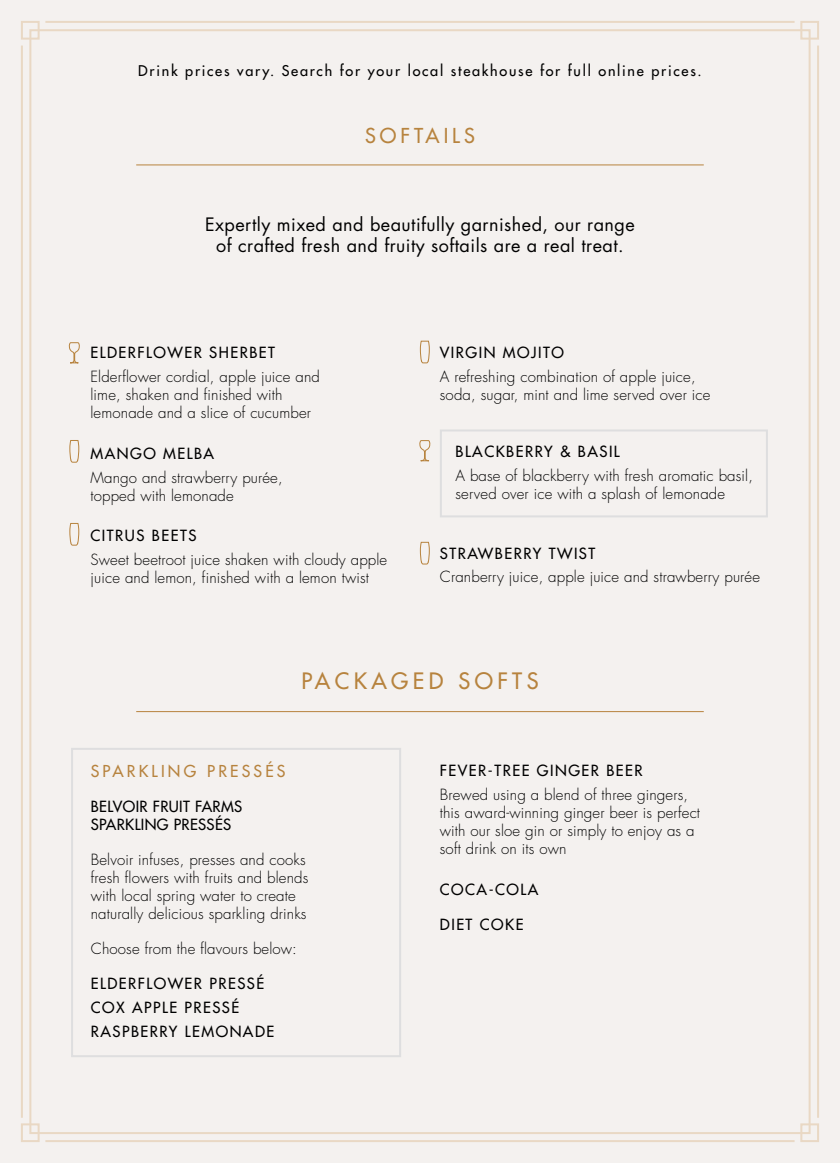
<style>
.page{position:relative;width:840px;height:1163px;background:#fff}
.page>*{position:absolute;margin:0;border:0;box-sizing:border-box;transform-origin:0 0}
.t1{font:500 22px "Futura Std";letter-spacing:.2em;color:#b7833e}
.t2{font:500 20px "Futura Std";letter-spacing:.2em;color:#b7833e}
.t3{font:18px/21.6px "Futura Std";letter-spacing:.025em;color:#000;text-align:center}
.t4{font:500 16px "Futura Std";letter-spacing:.2em;color:#b7833e}
.t5{font:300 15px/18px "Futura Std";letter-spacing:.01em;color:#000}
.t6{font:500 15px/23.6px "Futura Std";letter-spacing:.1em;color:#000}
.t7{font:500 15px/18px "Futura Std";letter-spacing:.025em;color:#000}
.t8{font:500 14.4px "Futura Std";letter-spacing:.12em;color:#000}
</style>
<div class="page">
<div style="left:0;top:0;width:839px;height:1162px;background:#f4f1ef"></div>
<hr style="left:136px;top:164px;width:567px;height:1px;background:#b7833e">
<div style="left:71px;top:747px;width:330px;height:309px;border:2px solid #dededf"></div>
<hr style="left:136px;top:711px;width:567px;height:1px;background:#b7833e">
<svg style="left:68px;top:342px;width:12px;height:22px"></svg>
<svg style="left:69px;top:440px;width:11px;height:23px"></svg>
<svg style="left:69px;top:523px;width:11px;height:23px"></svg>
<svg style="left:419px;top:541px;width:11px;height:24px"></svg>
<svg style="left:419px;top:340px;width:11px;height:24px"></svg>
<div style="left:21px;top:21px;width:19px;height:19px;border:2px solid #e9d8c4"></div>
<div style="left:21px;top:1123px;width:19px;height:18px;border:2px solid #e9d8c4"></div>
<div style="left:799px;top:21px;width:19px;height:19px;border:2px solid #e9d8c4"></div>
<div style="left:799px;top:1123px;width:19px;height:18px;border:2px solid #e9d8c4"></div>
<hr style="left:45px;top:21px;width:749px;height:2px;background:#e9d8c4">
<hr style="left:45px;top:1139px;width:749px;height:2px;background:#e9d8c4">
<hr style="left:816px;top:46px;width:2px;height:1071px;background:#e9d8c4">
<hr style="left:21px;top:46px;width:2px;height:1071px;background:#e9d8c4">
<svg style="left:419px;top:440px;width:11px;height:21px"></svg>
<div style="left:439px;top:429px;width:328px;height:88px;border:2px solid #dededf"></div>
<p class="t8" style="left:138px;top:62px;width:564px">Drink prices vary. Search for your local steakhouse for full online prices.</p>
<h2 class="t2" style="left:365px;top:123px;width:111px">SOFTAILS</h2>
<p class="t3" style="left:205px;top:213px;width:431px">Expertly mixed and beautifully garnished, our range of crafted fresh and fruity softails are a real treat.</p>
<p class="t6" style="left:439px;top:341px;width:125px">VIRGIN MOJITO</p>
<p class="t5" style="left:439px;top:368px;width:272px">A refreshing combination of apple juice, soda, sugar, mint and lime served over ice</p>
<p class="t6" style="left:90px;top:341px;width:186px">ELDERFLOWER SHERBET</p>
<p class="t5" style="left:90px;top:368px;width:231px">Elderflower cordial, apple juice and lime, shaken and finished with lemonade and a slice of cucumber</p>
<p class="t6" style="left:90px;top:441px;width:125px">MANGO MELBA</p>
<p class="t5" style="left:90px;top:468px;width:194px">Mango and strawberry purée, topped with lemonade</p>
<p class="t6" style="left:90px;top:524px;width:107px">CITRUS BEETS</p>
<p class="t5" style="left:90px;top:551px;width:298px">Sweet beetroot juice shaken with cloudy apple juice and lemon, finished with a lemon twist</p>
<p class="t6" style="left:439px;top:541px;width:157px">STRAWBERRY TWIST</p>
<p class="t6" style="left:455px;top:440px;width:166px">BLACKBERRY &amp; BASIL</p>
<p class="t5" style="left:455px;top:467px;width:299px">A base of blackberry with fresh aromatic basil, served over ice with a splash of lemonade</p>
<p class="t5" style="left:439px;top:568px;width:321px">Cranberry juice, apple juice and strawberry purée</p>
<h1 class="t1" style="left:301px;top:667px;width:238px">PACKAGED SOFTS</h1>
<p class="t4" style="left:91px;top:761px;width:196px">SPARKLING PRESSÉS</p>
<p class="t7" style="left:91px;top:797px;width:153px">BELVOIR FRUIT FARMS<br>SPARKLING PRESSÉS</p>
<p class="t5" style="left:91px;top:851px;width:219px">Belvoir infuses, presses and cooks fresh flowers with fruits and blends with local spring water to create naturally delicious sparkling drinks</p>
<p class="t5" style="left:91px;top:940px;width:207px">Choose from the flavours below:</p>
<p class="t6" style="left:91px;top:972px;width:185px">ELDERFLOWER PRESSÉ<br>COX APPLE PRESSÉ<br>RASPBERRY LEMONADE</p>
<p class="t6" style="left:439px;top:759px;width:204px">FEVER-TREE GINGER BEER</p>
<p class="t5" style="left:439px;top:786px;width:261px">Brewed using a blend of three gingers, this award-winning ginger beer is perfect with our sloe gin or simply to enjoy as a soft drink on its own</p>
<p class="t6" style="left:439px;top:877px;width:100px">COCA-COLA</p>
<p class="t6" style="left:439px;top:912px;width:85px">DIET COKE</p>
</div>
